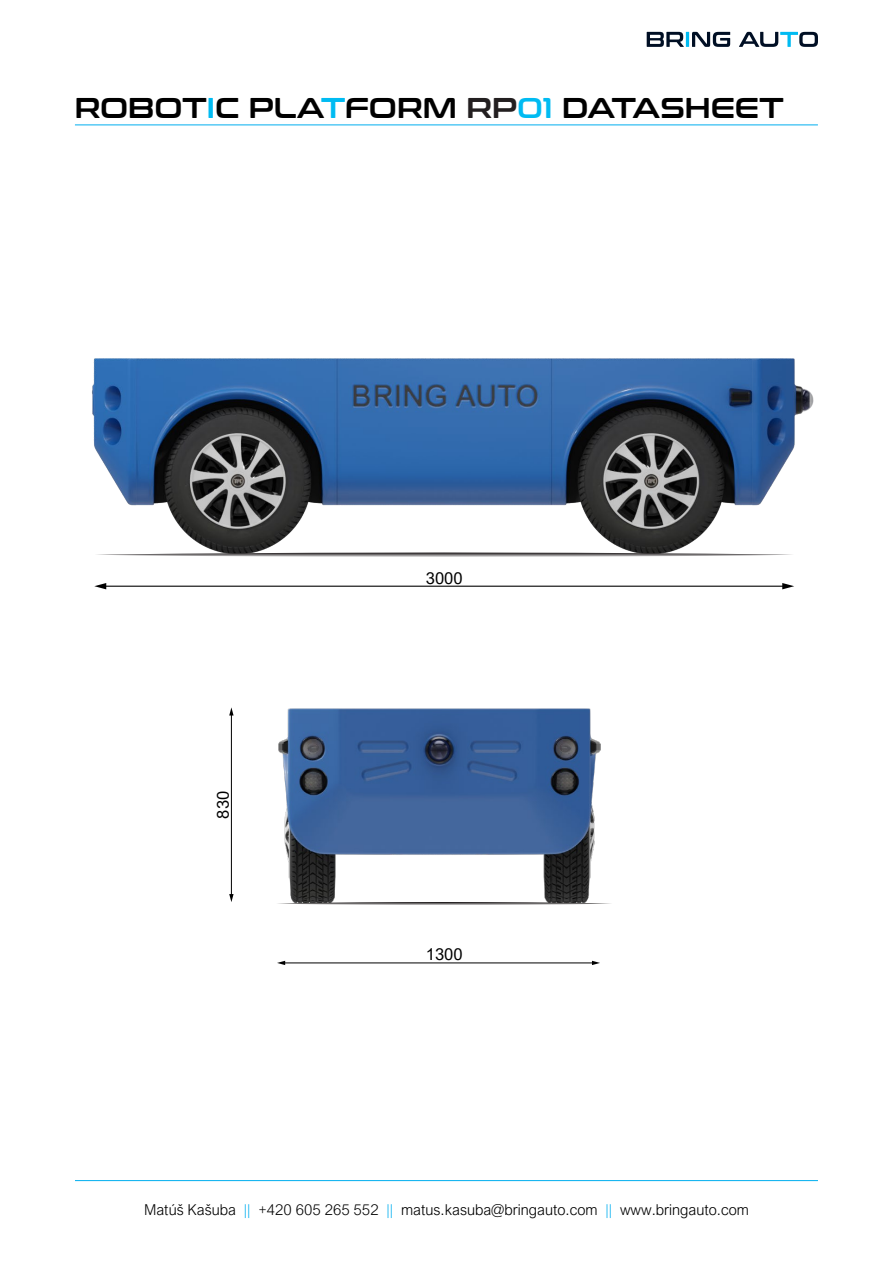
<style>
.page{position:relative;width:893px;height:1263px;background:#fff}
.page>*{position:absolute;margin:0;border:0;box-sizing:border-box;transform-origin:0 0}
.t1{font:28.5px "Conthrax Sb";color:#000}
.t2{font:16.5px "Arial Nova";color:#000}
.t3{font:300 15px "Arial Nova";color:#000}
.s1{color:#00bbf2}
.s2{color:#231f20}
.s3{color:#00aeef}
</style>
<div class="page">
<img style="left:92px;top:358px;width:722px;height:194px">
<img style="left:278px;top:708px;width:322px;height:194px">
<svg style="left:97px;top:552px;width:695px;height:5px"></svg>
<svg style="left:278px;top:902px;width:333px;height:3px"></svg>
<hr style="left:75px;top:1180px;width:743px;height:1px;background:#00aeef">
<svg style="left:647px;top:32px;width:37px;height:15px"></svg>
<hr style="left:686px;top:32px;width:3px;height:15px;background:#00bbf2">
<svg style="left:692px;top:32px;width:38px;height:15px"></svg>
<svg style="left:739px;top:32px;width:79px;height:15px"></svg>
<hr style="left:75px;top:125px;width:743px;height:1px;background:#00aeef">
<hr style="left:231px;top:714px;width:1px;height:181px;background:#000">
<svg style="left:229px;top:707px;width:5px;height:8px"></svg>
<svg style="left:229px;top:894px;width:5px;height:8px"></svg>
<hr style="left:284px;top:962px;width:309px;height:1px;background:#000">
<svg style="left:277px;top:961px;width:8px;height:4px"></svg>
<svg style="left:592px;top:961px;width:8px;height:4px"></svg>
<hr style="left:104px;top:586px;width:680px;height:1px;background:#000">
<svg style="left:782px;top:583px;width:12px;height:6px"></svg>
<svg style="left:94px;top:583px;width:12px;height:6px"></svg>
<h1 class="t1" style="left:75px;top:86px;width:711px">ROBOT<span class="s1">I</span>C PLA<span class="s1">T</span>FORM <span class="s2">RP</span><span class="s1">01</span> DATASHEET</h1>
<p class="t2" style="left:214px;top:818px;width:29px;rotate:-90deg">830</p>
<p class="t2" style="left:426px;top:568px;width:38px">3000</p>
<p class="t2" style="left:426px;top:945px;width:38px">1300</p>
<p class="t3" style="left:144px;top:1201px;width:606px">Matúš Kašuba <span class="s3">||</span> +420 605 265 552 <span class="s3">||</span> matus.kasuba@bringauto.com <span class="s3">||</span> www.bringauto.com</p>
</div>
